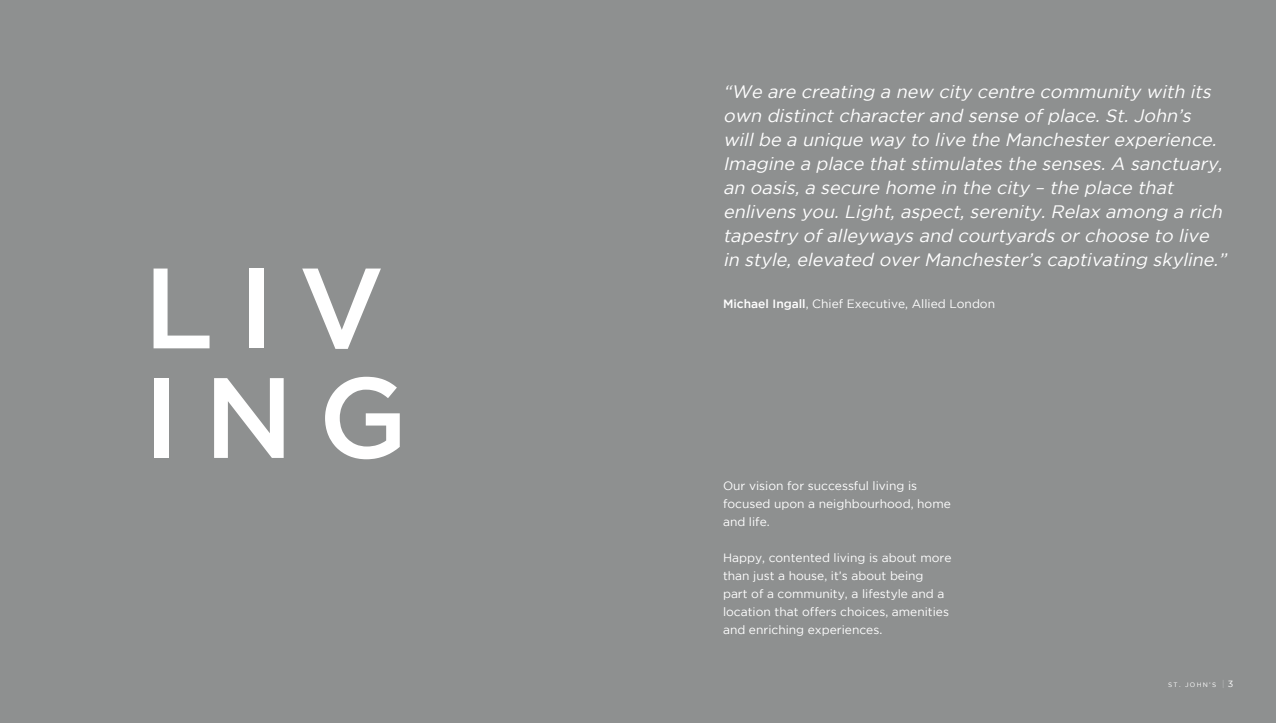
<style>
.page{position:relative;width:1276px;height:723px;background:#8e9090}
.page>*{position:absolute;margin:0;border:0;box-sizing:border-box;transform-origin:0 0}
.t1{font:500 114px/109.5px "Gotham";letter-spacing:.215em;color:#fff}
.t2{font:italic 18px/24px "Gotham";color:#fff}
.t3{font:12px/18px "Gotham";color:#fff}
.t4{font:6.45px "Gotham";letter-spacing:.2em;color:#fff}
.s1{font-weight:500}
.s2{font-weight:100;font-size:9px}
.s3{font-size:9px}
</style>
<div class="page">
<h1 class="t1" style="left:143px;top:251px;width:266px">LIV<br>ING</h1>
<p class="t2" style="left:723px;top:80px;width:508px">“We are creating a new city centre community with its own distinct character and sense of place. St. John’s will be a unique way to live the Manchester experience.<br>Imagine a place that stimulates the senses. A sanctuary, an oasis, a secure home in the city – the place that enlivens you. Light, aspect, serenity. Relax among a rich tapestry of alleyways and courtyards or choose to live in style, elevated over Manchester’s captivating skyline.”</p>
<p class="t3" style="left:723px;top:295px;width:273px"><span class="s1">Michael Ingall</span>, Chief Executive, Allied London</p>
<p class="t3" style="left:723px;top:476px;width:229px">Our vision for successful living is focused upon a neighbourhood, home and life.</p>
<p class="t3" style="left:723px;top:548px;width:230px">Happy, contented living is about more than just a house, it’s about being<br>part of a community, a lifestyle and a location that offers choices, amenities and enriching experiences.</p>
<p class="t4" style="left:1168px;top:681px;width:67px">ST. JOHN’S <span class="s2">|</span> <span class="s3">3</span></p>
</div>
